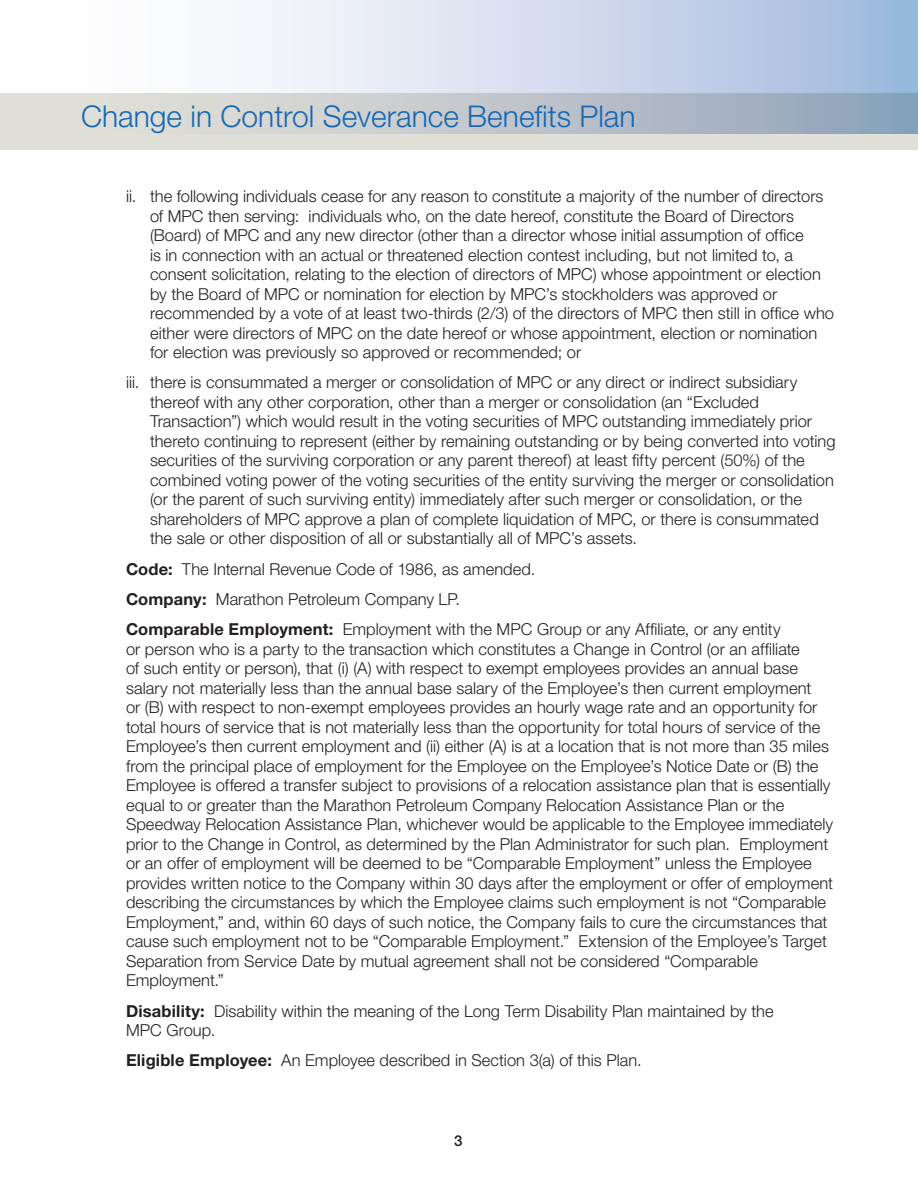
<style>
.page{position:relative;width:918px;height:1188px;background:#fff}
.page>*{position:absolute;margin:0;border:0;box-sizing:border-box;transform-origin:0 0}
.t1{font:300 30px "Helvetica Neue";color:#1768b4}
.HD_1_Body{font:300 16.5px/19.5px "Helvetica Neue";color:#231f20}
.HD_1_Indent_1{font:300 16.5px/19.5px "Helvetica Neue";color:#231f20}
.t2{font:500 15px "Helvetica Neue";color:#231f20}
.s1{font-weight:700}
</style>
<div class="page">
<div style="left:0;top:93px;width:918px;height:57px;background:#e1e0d8"></div>
<svg style="left:253px;top:0;width:665px;height:133px;background:#c5d0e1"></svg>
<h1 class="t1" style="left:81px;top:98px;width:556px">Change in Control Severance Benefits Plan</h1>
<p class="HD_1_Indent_1" style="left:150px;top:186px;width:686px;text-indent:-24px">ii. the following individuals cease for any reason to constitute a majority of the number of directors of MPC then serving: individuals who, on the date hereof, constitute the Board of Directors (Board) of MPC and any new director (other than a director whose initial assumption of office<br>is in connection with an actual or threatened election contest including, but not limited to, a consent solicitation, relating to the election of directors of MPC) whose appointment or election by the Board of MPC or nomination for election by MPC’s stockholders was approved or recommended by a vote of at least two-thirds (2/3) of the directors of MPC then still in office who either were directors of MPC on the date hereof or whose appointment, election or nomination for election was previously so approved or recommended; or</p>
<p class="HD_1_Indent_1" style="left:150px;top:372px;width:687px;text-indent:-24px">iii. there is consummated a merger or consolidation of MPC or any direct or indirect subsidiary thereof with any other corporation, other than a merger or consolidation (an “Excluded Transaction”) which would result in the voting securities of MPC outstanding immediately prior thereto continuing to represent (either by remaining outstanding or by being converted into voting securities of the surviving corporation or any parent thereof) at least fifty percent (50%) of the combined voting power of the voting securities of the entity surviving the merger or consolidation (or the parent of such surviving entity) immediately after such merger or consolidation, or the shareholders of MPC approve a plan of complete liquidation of MPC, or there is consummated the sale or other disposition of all or substantially all of MPC’s assets.</p>
<p class="HD_1_Body" style="left:126px;top:559px;width:411px"><span class="s1">Code:</span> The Internal Revenue Code of 1986, as amended.</p>
<p class="HD_1_Body" style="left:126px;top:589px;width:336px"><span class="s1">Company:</span> Marathon Petroleum Company LP.</p>
<p class="HD_1_Body" style="left:126px;top:619px;width:709px"><span class="s1">Comparable Employment:</span> Employment with the MPC Group or any Affiliate, or any entity<br>or person who is a party to the transaction which constitutes a Change in Control (or an affiliate<br>of such entity or person), that (i) (A) with respect to exempt employees provides an annual base salary not materially less than the annual base salary of the Employee’s then current employment<br>or (B) with respect to non-exempt employees provides an hourly wage rate and an opportunity for total hours of service that is not materially less than the opportunity for total hours of service of the Employee’s then current employment and (ii) either (A) is at a location that is not more than 35 miles from the principal place of employment for the Employee on the Employee’s Notice Date or (B) the Employee is offered a transfer subject to provisions of a relocation assistance plan that is essentially equal to or greater than the Marathon Petroleum Company Relocation Assistance Plan or the Speedway Relocation Assistance Plan, whichever would be applicable to the Employee immediately prior to the Change in Control, as determined by the Plan Administrator for such plan. Employment or an offer of employment will be deemed to be “Comparable Employment” unless the Employee provides written notice to the Company within 30 days after the employment or offer of employment describing the circumstances by which the Employee claims such employment is not “Comparable Employment,” and, within 60 days of such notice, the Company fails to cure the circumstances that cause such employment not to be “Comparable Employment.” Extension of the Employee’s Target Separation from Service Date by mutual agreement shall not be considered “Comparable Employment.”</p>
<p class="HD_1_Body" style="left:126px;top:1001px;width:649px"><span class="s1">Disability:</span> Disability within the meaning of the Long Term Disability Plan maintained by the<br>MPC Group.</p>
<p class="HD_1_Body" style="left:126px;top:1050px;width:517px"><span class="s1">Eligible Employee:</span> An Employee described in Section 3(a) of this Plan.</p>
<p class="t2" style="left:454px;top:1131px;width:10px">3</p>
</div>
